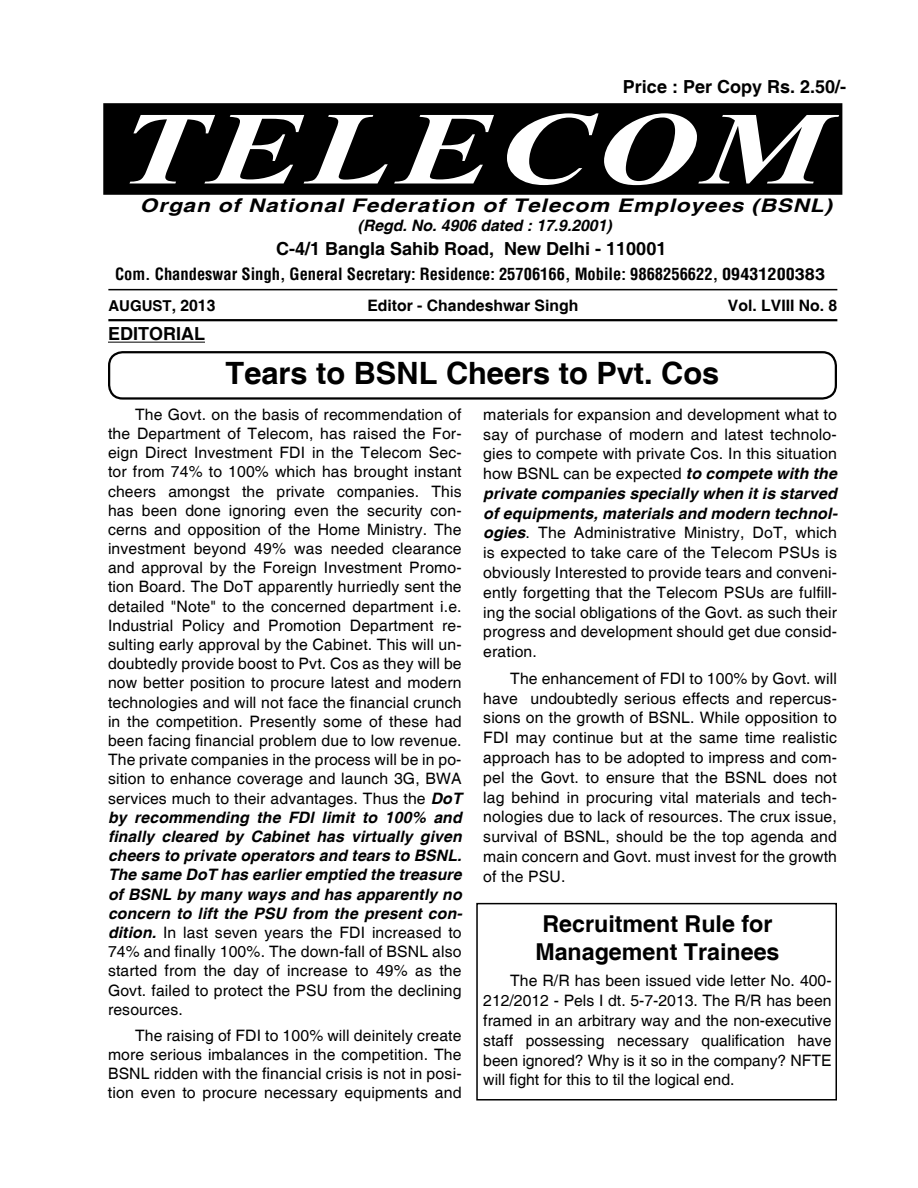
<style>
.page{position:relative;width:918px;height:1188px;background:#fff}
.page>*{position:absolute;margin:0;border:0;box-sizing:border-box;transform-origin:0 0}
.t1{font:italic 700 103.5px "Times New Roman";letter-spacing:.04em;color:#fff;scale:1.35 1}
.t2{font:700 30.75px "Helvetica";color:#000}
.t3{font:700 23.25px/27.9px "Helvetica";color:#000;text-align:center}
.t4{font:italic 700 18.75px "Helvetica";letter-spacing:.04em;color:#000;scale:1.2 1}
.t5{font:700 18px "Helvetica";color:#000}
.t6{font:700 condensed 16.5px "Helvetica";color:#000}
.t7{font:15.75px/19.2px "Helvetica";letter-spacing:.01em;color:#000;text-align:justify}
.t8{font:700 15.75px "Helvetica";color:#000}
.t9{font:italic 700 15.75px "Helvetica";color:#000}
.t10{font:700 15px "Helvetica";color:#000}
.s1{font-stretch:normal}
.s2{font-size:15.75px}
.s3{font-weight:700;font-style:italic}
</style>
<div class="page">
<div style="left:104px;top:104px;width:737px;height:90px;background:#000"></div>
<div style="left:103px;top:103px;width:739px;height:92px;border:2px solid #000"></div>
<hr style="left:108px;top:289px;width:729px;height:1px;background:#000">
<hr style="left:108px;top:319px;width:729px;height:2px;background:#000">
<div style="left:108px;top:351px;width:729px;height:49px;border:2px solid #000;border-radius:14px"></div>
<hr style="left:108px;top:342px;width:97px;height:1px;background:#000">
<div style="left:476px;top:903px;width:361px;height:198px;border:2px solid #000"></div>
<p class="t5" style="left:623px;top:76px;width:225px">Price : Per Copy Rs. 2.50/-</p>
<h1 class="t1" style="left:118px;top:77px;width:527px">TELECOM</h1>
<p class="t4" style="left:140px;top:194px;width:578px">Organ of National Federation of Telecom Employees (BSNL)</p>
<p class="t9" style="left:358px;top:216px;width:255px">(Regd. No. 4906 dated : 17.9.2001)</p>
<p class="t5" style="left:276px;top:238px;width:392px">C-4/1 Bangla Sahib Road, New Delhi - 110001</p>
<p class="t6" style="left:115px;top:263px;width:712px">Com. Chandeswar Singh, General Secretary: Residence: 25706166, Mobile: 9868256622, 09431200<span class="s1">383</span></p>
<p class="t10" style="left:108px;top:296px;width:109px">august<span class="s2">, 2013</span></p>
<p class="t8" style="left:367px;top:295px;width:212px">Editor - Chandeshwar Singh</p>
<p class="t8" style="left:728px;top:295px;width:111px">Vol. LVIII No. 8</p>
<p class="t5" style="left:108px;top:323px;width:99px">EDITORIAL</p>
<h2 class="t2" style="left:226px;top:355px;width:495px">Tears to BSNL Cheers to Pvt. Cos</h2>
<p class="t7" style="left:108px;top:405px;width:356px;text-indent:27px">The Govt. on the basis of recommendation of the Department of Telecom, has raised the For&shy;eign Direct Investment FDI in the Telecom Sec&shy;tor from 74% to 100% which has brought instant cheers amongst the private companies. This has been done ignoring even the security con&shy;cerns and opposition of the Home Ministry. The investment beyond 49% was needed clearance and approval by the Foreign Investment Promo&shy;tion Board. The DoT apparently hurriedly sent the detailed "Note" to the concerned department i.e.<br>Industrial Policy and Promotion Department re&shy;sulting early approval by the Cabinet. This will un&shy;doubtedly provide boost to Pvt. Cos as they will be now better position to procure latest and modern technologies and will not face the financial crunch in the competition. Presently some of these had been facing financial problem due to low revenue.<br>The private companies in the process will be in po&shy;sition to enhance coverage and launch 3G, BWA services much to their advantages. Thus the <span class="s3">DoT by recommending the FDl limit to 100% and finally cleared by Cabinet has virtually given cheers to private operators and tears to BSNL.<br>The same DoT has earlier emptied the treasure of BSNL by many ways and has apparently no concern to lift the PSU from the present con&shy;dition.</span> In last seven years the FDI increased to 74% and finally 100%. The down-fall of BSNL also started from the day of increase to 49% as the Govt. failed to protect the PSU from the declining resources.</p>
<p class="t7" style="left:108px;top:1026px;width:355px;text-indent:27px">The raising of FDI to 100% will deinitely create more serious imbalances in the competition. The BSNL ridden with the financial crisis is not in posi&shy;tion even to procure necessary equipments and</p>
<p class="t7" style="left:483px;top:405px;width:356px;line-height:19.8px">materials for expansion and development what to say of purchase of modern and latest technolo&shy;gies to compete with private Cos. In this situation how BSNL can be expected <span class="s3">to compete with the private companies specially when it is starved of equipments, materials and modern technol&shy;ogies</span>. The Administrative Ministry, DoT, which is expected to take care of the Telecom PSUs is obviously Interested to provide tears and conveni&shy;ently forgetting that the Telecom PSUs are fulfill&shy;ing the social obligations of the Govt. as such their progress and development should get due consid&shy;eration.</p>
<p class="t7" style="left:483px;top:669px;width:355px;line-height:19.8px;text-indent:27px">The enhancement of FDI to 100% by Govt. will have undoubtedly serious effects and repercus&shy;sions on the growth of BSNL. While opposition to FDI may continue but at the same time realistic approach has to be adopted to impress and com&shy;pel the Govt. to ensure that the BSNL does not lag behind in procuring vital materials and tech&shy;nologies due to lack of resources. The crux issue, survival of BSNL, should be the top agenda and main concern and Govt. must invest for the growth of the PSU.</p>
<h3 class="t3" style="left:535px;top:911px;width:246px">Recruitment Rule for<br>Management Trainees</h3>
<p class="t7" style="left:483px;top:972px;width:350px;line-height:19.8px;text-indent:27px">The R/R has been issued vide letter No. 400- 212/2012 - Pels I dt. 5-7-2013. The R/R has been framed in an arbitrary way and the non-executive staff possessing necessary qualification have been ignored? Why is it so in the company? NFTE will fight for this to til the logical end.</p>
</div>
